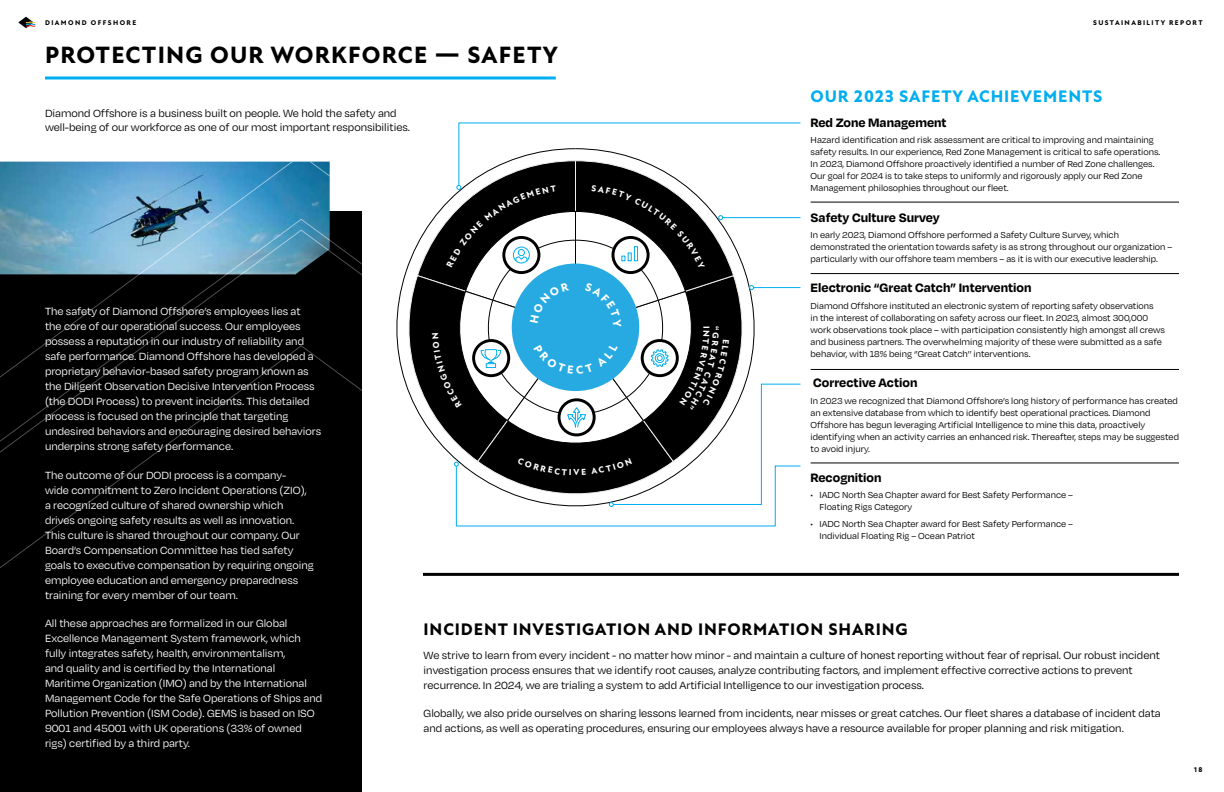
<style>
.page{position:relative;width:1224px;height:792px;background:#fff}
.page>*{position:absolute;margin:0;border:0;box-sizing:border-box;transform-origin:0 0}
.t1{font:800 24px "New Atten";letter-spacing:.05em;color:#000}
.t2{font:800 17px "New Atten";letter-spacing:.05em;color:#000}
.t3{font:800 17px "New Atten";letter-spacing:.05em;color:#00aeef}
.t4{font:700 14px "Degular";color:#000}
.t5{font:12px/15px "Degular";color:#fff}
.t6{font:12px/15px "Degular";color:#000}
.t7{font:10px/12px "Degular";color:#000}
.t8{font:800 8.8px "New Atten";color:#fff}
.t9{font:800 7px "New Atten";letter-spacing:.2em;color:#000}
</style>
<div class="page">
<div style="left:0;top:219px;width:361px;height:127px;background:#000"></div>
<div style="left:0;top:346px;width:361px;height:446px;background:#000"></div>
<hr style="left:45px;top:76px;width:511px;height:3px;background:#00aeef">
<hr style="left:811px;top:202px;width:368px;height:1px;background:#000">
<hr style="left:811px;top:273px;width:368px;height:1px;background:#000">
<hr style="left:811px;top:369px;width:368px;height:1px;background:#000">
<hr style="left:811px;top:463px;width:368px;height:1px;background:#000">
<svg style="left:0;top:162px;width:330px;height:112px;background:#5f9ec1"></svg>
<hr style="left:423px;top:573px;width:756px;height:3px;background:#000">
<svg style="left:18px;top:17px;width:17px;height:11px"></svg>
<svg style="left:396px;top:122px;width:405px;height:405px"></svg>
<p class="t9" style="left:45px;top:19px;width:93px">DIAMOND OFFSHORE</p>
<p class="t9" style="left:1093px;top:19px;width:111px">SUSTAINABILITY REPORT</p>
<h1 class="t1" style="left:45px;top:41px;width:514px">PROTECTING OUR WORKFORCE — SAFETY</h1>
<h2 class="t3" style="left:811px;top:87px;width:293px">OUR 2023 SAFETY ACHIEVEMENTS</h2>
<p class="t6" style="left:45px;top:105px;width:367px;line-height:14.4px">Diamond Offshore is a business built on people. We hold the safety and well-being of our workforce as one of our most important responsibilities.</p>
<h3 class="t4" style="left:811px;top:113px;width:138px">Red Zone Management</h3>
<p class="t7" style="left:811px;top:134px;width:351px">Hazard identification and risk assessment are critical to improving and maintaining safety results. In our experience, Red Zone Management is critical to safe operations.<br>In 2023, Diamond Offshore proactively identified a number of Red Zone challenges.<br>Our goal for 2024 is to take steps to uniformly and rigorously apply our Red Zone Management philosophies throughout our fleet.</p>
<h3 class="t4" style="left:811px;top:208px;width:131px">Safety Culture Survey</h3>
<p class="t7" style="left:811px;top:229px;width:363px">In early 2023, Diamond Offshore performed a Safety Culture Survey, which demonstrated the orientation towards safety is as strong throughout our organization – particularly with our offshore team members – as it is with our executive leadership.</p>
<h3 class="t4" style="left:811px;top:279px;width:222px">Electronic “Great Catch” Intervention</h3>
<p class="t7" style="left:811px;top:299px;width:356px">Diamond Offshore instituted an electronic system of reporting safety observations<br>in the interest of collaborating on safety across our fleet. In 2023, almost 300,000 work observations took place – with participation consistently high amongst all crews and business partners. The overwhelming majority of these were submitted as a safe behavior, with 18% being ‘’Great Catch’’ interventions.</p>
<h3 class="t4" style="left:813px;top:374px;width:106px">Corrective Action</h3>
<p class="t7" style="left:811px;top:394px;width:370px">In 2023 we recognized that Diamond Offshore’s long history of performance has created an extensive database from which to identify best operational practices. Diamond Offshore has begun leveraging Artificial Intelligence to mine this data, proactively identifying when an activity carries an enhanced risk. Thereafter, steps may be suggested to avoid injury.</p>
<h3 class="t4" style="left:811px;top:469px;width:72px">Recognition</h3>
<p class="t7" style="left:820px;top:489px;width:255px;text-indent:-9px">• IADC North Sea Chapter award for Best Safety Performance –<br>Floating Rigs Category</p>
<p class="t7" style="left:820px;top:517px;width:255px;text-indent:-9px">• IADC North Sea Chapter award for Best Safety Performance –<br>Individual Floating Rig – Ocean Patriot</p>
<p class="t5" style="left:45px;top:303px;width:278px">The safety of Diamond Offshore’s employees lies at<br>the core of our operational success. Our employees possess a reputation in our industry of reliability and safe performance. Diamond Offshore has developed a proprietary behavior-based safety program known as the Diligent Observation Decisive Intervention Process (the DODI Process) to prevent incidents. This detailed process is focused on the principle that targeting undesired behaviors and encouraging desired behaviors underpins strong safety performance.</p>
<p class="t5" style="left:45px;top:467px;width:270px">The outcome of our DODI process is a company-<br>wide commitment to Zero Incident Operations (ZIO), a recognized culture of shared ownership which drives ongoing safety results as well as innovation.<br>This culture is shared throughout our company. Our Board’s Compensation Committee has tied safety goals to executive compensation by requiring ongoing employee education and emergency preparedness training for every member of our team.</p>
<p class="t5" style="left:45px;top:615px;width:279px">All these approaches are formalized in our Global Excellence Management System framework, which fully integrates safety, health, environmentalism,<br>and quality and is certified by the International Maritime Organization (IMO) and by the International Management Code for the Safe Operations of Ships and Pollution Prevention (ISM Code). GEMS is based on ISO 9001 and 45001 with UK operations (33% of owned rigs) certified by a third party.</p>
<h2 class="t2" style="left:424px;top:619px;width:486px">INCIDENT INVESTIGATION AND INFORMATION SHARING</h2>
<p class="t8" style="left:721px;top:326px;width:6px;rotate:90deg">“</p>
<p class="t8" style="left:573px;top:467px;width:7px">V</p>
<p class="t6" style="left:424px;top:647px;width:738px">We strive to learn from every incident - no matter how minor - and maintain a culture of honest reporting without fear of reprisal. Our robust incident investigation process ensures that we identify root causes, analyze contributing factors, and implement effective corrective actions to prevent recurrence. In 2024, we are trialing a system to add Artificial Intelligence to our investigation process.</p>
<p class="t6" style="left:424px;top:705px;width:739px">Globally, we also pride ourselves on sharing lessons learned from incidents, near misses or great catches. Our fleet shares a database of incident data and actions, as well as operating procedures, ensuring our employees always have a resource available for proper planning and risk mitigation.</p>
<p class="t9" style="left:1194px;top:766px;width:10px">18</p>
</div>
